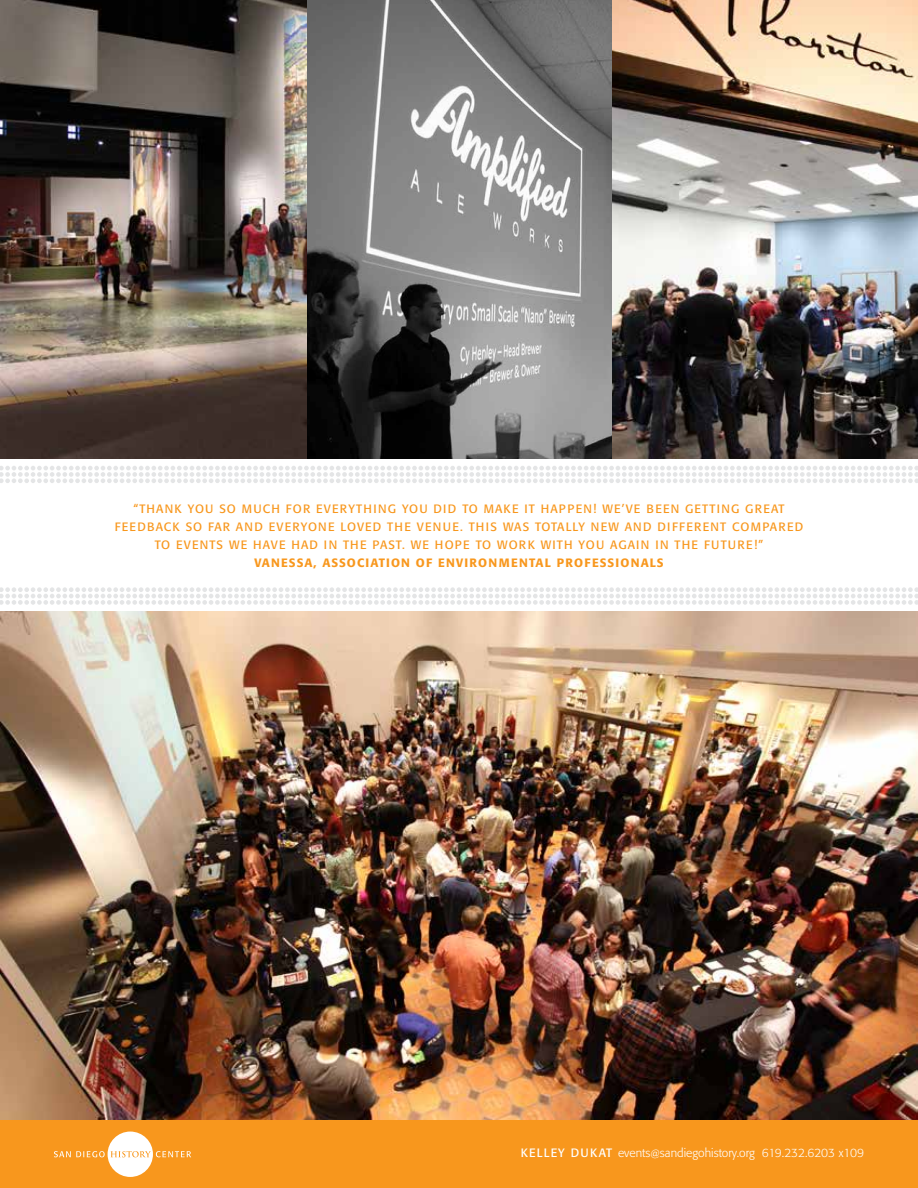
<style>
.page{position:relative;width:918px;height:1188px;background:#fff}
.page>*{position:absolute;margin:0;border:0;box-sizing:border-box;transform-origin:0 0}
.t1{font:12px/18px "Formata";letter-spacing:.1em;color:#f8971d;text-align:center}
.t2{font:300 12px "Formata";color:#fff}
.t3{font:500 12px "Formata";letter-spacing:.1em;color:#f8971d}
.s1{font-weight:400}
.s2{font-size:10.5px}
</style>
<div class="page">
<img style="left:0;top:611px;width:918px;height:509px">
<svg style="left:0;top:587px;width:918px;height:18px"></svg>
<svg style="left:0;top:466px;width:918px;height:17px"></svg>
<img style="left:0;top:0;width:918px;height:459px">
<div style="left:0;top:1120px;width:918px;height:68px;background:#f8971d"></div>
<div style="left:108px;top:1132px;width:45px;height:45px;background:#fff;border-radius:50%"></div>
<svg style="left:54px;top:1151px;width:137px;height:6px"></svg>
<p class="t1" style="left:115px;top:500px;width:690px">“THANK YOU SO MUCH FOR EVERYTHING YOU DID TO MAKE IT HAPPEN! WE’VE BEEN GETTING GREAT<br>FEEDBACK SO FAR AND EVERYONE LOVED THE VENUE. THIS WAS TOTALLY NEW AND DIFFERENT COMPARED<br>TO EVENTS WE HAVE HAD IN THE PAST. WE HOPE TO WORK WITH YOU AGAIN IN THE FUTURE!”</p>
<p class="t3" style="left:254px;top:555px;width:411px">VANESSA, ASSOCIATION OF ENVIRONMENTAL PROFESSIONALS</p>
<p class="t2" style="left:521px;top:1146px;width:345px"><span class="s1">KELLEY DUKAT</span> events<span class="s2">@</span>sandiegohistory.org 619.232.6203 x109</p>
</div>
